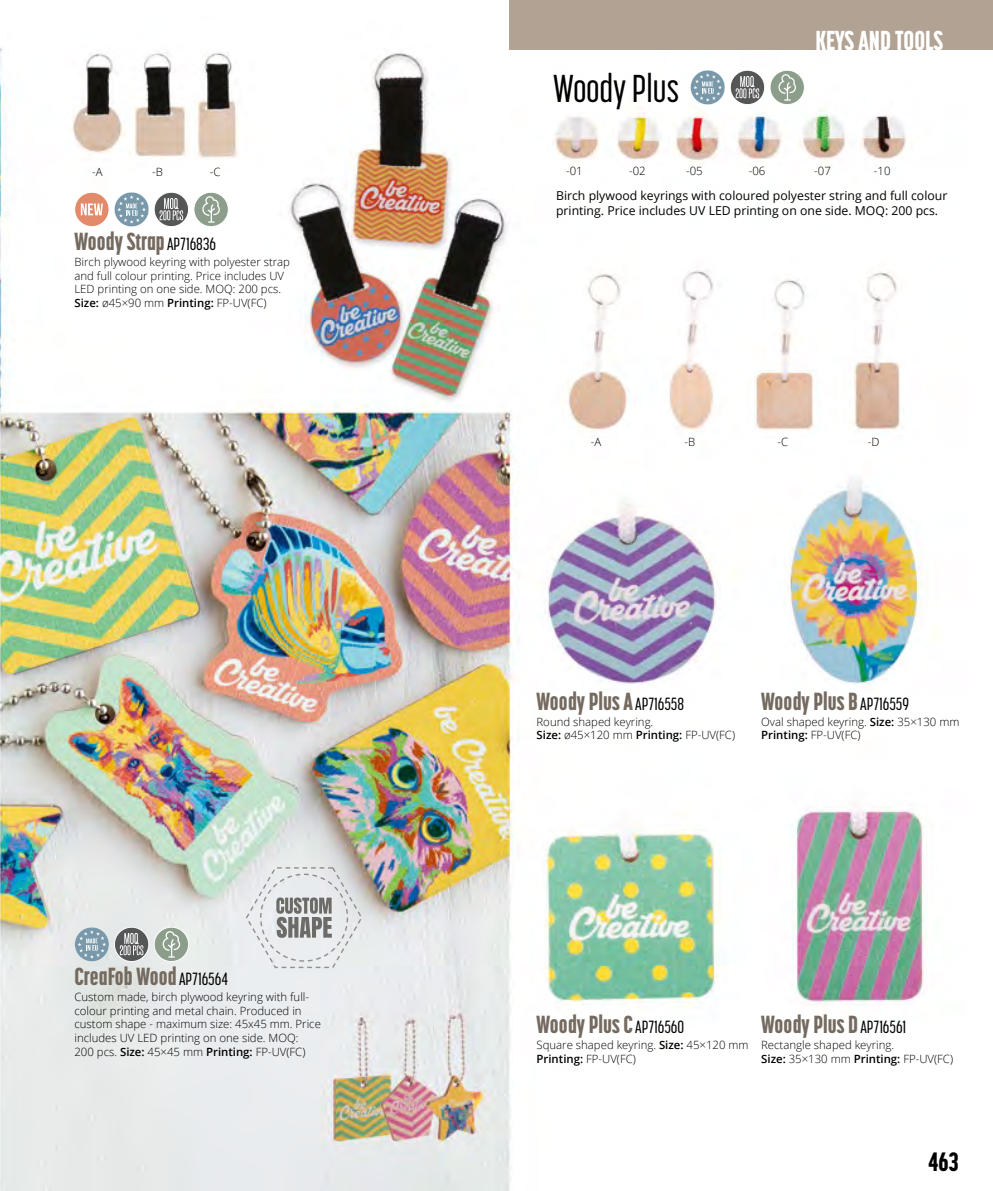
<style>
.page{position:relative;width:993px;height:1191px;background:#fff}
.page>*{position:absolute;margin:0;border:0;box-sizing:border-box;transform-origin:0 0}
.t1{font:500 38.5px "Korolev Compressed";color:#000}
.t2{font:800 27.12px "Korolev Compressed";color:#fff}
.t3{font:800 26.25px "Korolev Compressed";color:#000}
.t4{font:800 24.5px "Korolev Compressed";color:#746a5f}
.t5{font:12.25px/14.7px "Open Sans";color:#000}
.t6{font:300 11.38px/13.7px "Open Sans";color:#000}
.s1{font-weight:500;font-size:17.5px;color:#000}
.s2{font-weight:600}
</style>
<div class="page">
<img style="left:0;top:47px;width:928px;height:1144px">
<svg style="left:246px;top:867px;width:116px;height:101px;background:#d5d7d8"></svg>
<svg style="left:114px;top:192px;width:35px;height:35px"></svg>
<svg style="left:154px;top:192px;width:34px;height:35px"></svg>
<div style="left:154px;top:192px;width:35px;height:35px;border:1px solid #fff;border-radius:50%"></div>
<svg style="left:159px;top:198px;width:24px;height:22px"></svg>
<svg style="left:690px;top:70px;width:34px;height:35px"></svg>
<svg style="left:730px;top:70px;width:34px;height:35px"></svg>
<div style="left:729px;top:70px;width:35px;height:35px;border:1px solid #fff;border-radius:50%"></div>
<svg style="left:735px;top:76px;width:24px;height:22px"></svg>
<svg style="left:745px;top:76px;width:4px;height:11px"></svg>
<svg style="left:769px;top:70px;width:35px;height:35px"></svg>
<div style="left:769px;top:70px;width:35px;height:35px;border:1px solid #fff;border-radius:50%"></div>
<svg style="left:778px;top:74px;width:17px;height:27px"></svg>
<div style="left:194px;top:192px;width:34px;height:35px;background:#8c9e8b;border-radius:50%"></div>
<div style="left:194px;top:192px;width:34px;height:35px;border:1px solid #fff;border-radius:50%"></div>
<svg style="left:202px;top:196px;width:18px;height:27px"></svg>
<svg style="left:74px;top:927px;width:35px;height:34px"></svg>
<svg style="left:114px;top:927px;width:35px;height:34px"></svg>
<div style="left:114px;top:927px;width:35px;height:34px;border:1px solid #fff;border-radius:50%"></div>
<svg style="left:120px;top:933px;width:23px;height:22px"></svg>
<svg style="left:130px;top:933px;width:4px;height:11px"></svg>
<div style="left:154px;top:927px;width:34px;height:34px;background:#8c9e8b;border-radius:50%"></div>
<div style="left:154px;top:927px;width:35px;height:34px;border:1px solid #fff;border-radius:50%"></div>
<svg style="left:162px;top:931px;width:18px;height:26px"></svg>
<div style="left:75px;top:192px;width:34px;height:35px;background:#e28a6a;border-radius:50%"></div>
<div style="left:74px;top:192px;width:35px;height:35px;border:1px solid #fff;border-radius:50%"></div>
<svg style="left:81px;top:203px;width:22px;height:12px"></svg>
<div style="left:509px;top:0;width:483px;height:50px;background:#b2a293"></div>
<p class="t6" style="left:92px;top:164px;width:12px">-A</p>
<p class="t6" style="left:152px;top:164px;width:12px">-B</p>
<p class="t6" style="left:210px;top:164px;width:12px">-C</p>
<h3 class="t4" style="left:74px;top:227px;width:143px">Woody Strap <span class="s1">AP716836</span></h3>
<p class="t6" style="left:74px;top:255px;width:217px">Birch plywood keyring with polyester strap and full colour printing. Price includes UV LED printing on one side. MOQ: 200 pcs.<br><span class="s2">Size:</span> ø45×90 mm <span class="s2">Printing:</span> FP-UV(FC)</p>
<h3 class="t4" style="left:74px;top:962px;width:155px">CreaFob Wood <span class="s1">AP716564</span></h3>
<p class="t6" style="left:74px;top:989px;width:248px">Custom made, birch plywood keyring with full&shy;colour printing and metal chain. Produced in custom shape - maximum size: 45x45 mm. Price includes UV LED printing on one side. MOQ:<br>200 pcs. <span class="s2">Size:</span> 45×45 mm <span class="s2">Printing:</span> FP-UV(FC)</p>
<h1 class="t1" style="left:553px;top:68px;width:128px">Woody Plus</h1>
<h2 class="t2" style="left:815px;top:25px;width:129px">KEYS AND TOOLS</h2>
<p class="t6" style="left:566px;top:164px;width:18px">-01</p>
<p class="t6" style="left:629px;top:164px;width:18px">-02</p>
<p class="t6" style="left:686px;top:164px;width:18px">-05</p>
<p class="t6" style="left:748px;top:164px;width:18px">-06</p>
<p class="t6" style="left:814px;top:164px;width:18px">-07</p>
<p class="t6" style="left:873px;top:164px;width:18px">-10</p>
<p class="t5" style="left:556px;top:188px;width:392px">Birch plywood keyrings with coloured polyester string and full colour printing. Price includes UV LED printing on one side. MOQ: 200 pcs.</p>
<p class="t6" style="left:590px;top:435px;width:12px">-A</p>
<p class="t6" style="left:684px;top:435px;width:12px">-B</p>
<p class="t6" style="left:777px;top:435px;width:12px">-C</p>
<p class="t6" style="left:867px;top:435px;width:13px">-D</p>
<h3 class="t4" style="left:536px;top:686px;width:149px">Woody Plus A <span class="s1">AP716558</span></h3>
<p class="t6" style="left:536px;top:714px;width:200px">Round shaped keyring.<br><span class="s2">Size:</span> ø45×120 mm <span class="s2">Printing:</span> FP-UV(FC)</p>
<h3 class="t4" style="left:761px;top:686px;width:149px">Woody Plus B <span class="s1">AP716559</span></h3>
<p class="t6" style="left:761px;top:714px;width:200px">Oval shaped keyring. <span class="s2">Size:</span> 35×130 mm<br><span class="s2">Printing:</span> FP-UV(FC)</p>
<h3 class="t4" style="left:536px;top:1010px;width:149px">Woody Plus C <span class="s1">AP716560</span></h3>
<p class="t6" style="left:536px;top:1037px;width:213px">Square shaped keyring. <span class="s2">Size:</span> 45×120 mm<br><span class="s2">Printing:</span> FP-UV(FC)</p>
<h3 class="t4" style="left:761px;top:1010px;width:146px">Woody Plus D <span class="s1">AP716561</span></h3>
<p class="t6" style="left:761px;top:1037px;width:193px">Rectangle shaped keyring.<br><span class="s2">Size:</span> 35×130 mm <span class="s2">Printing:</span> FP-UV(FC)</p>
<h3 class="t3" style="left:928px;top:1146px;width:32px">463</h3>
</div>
